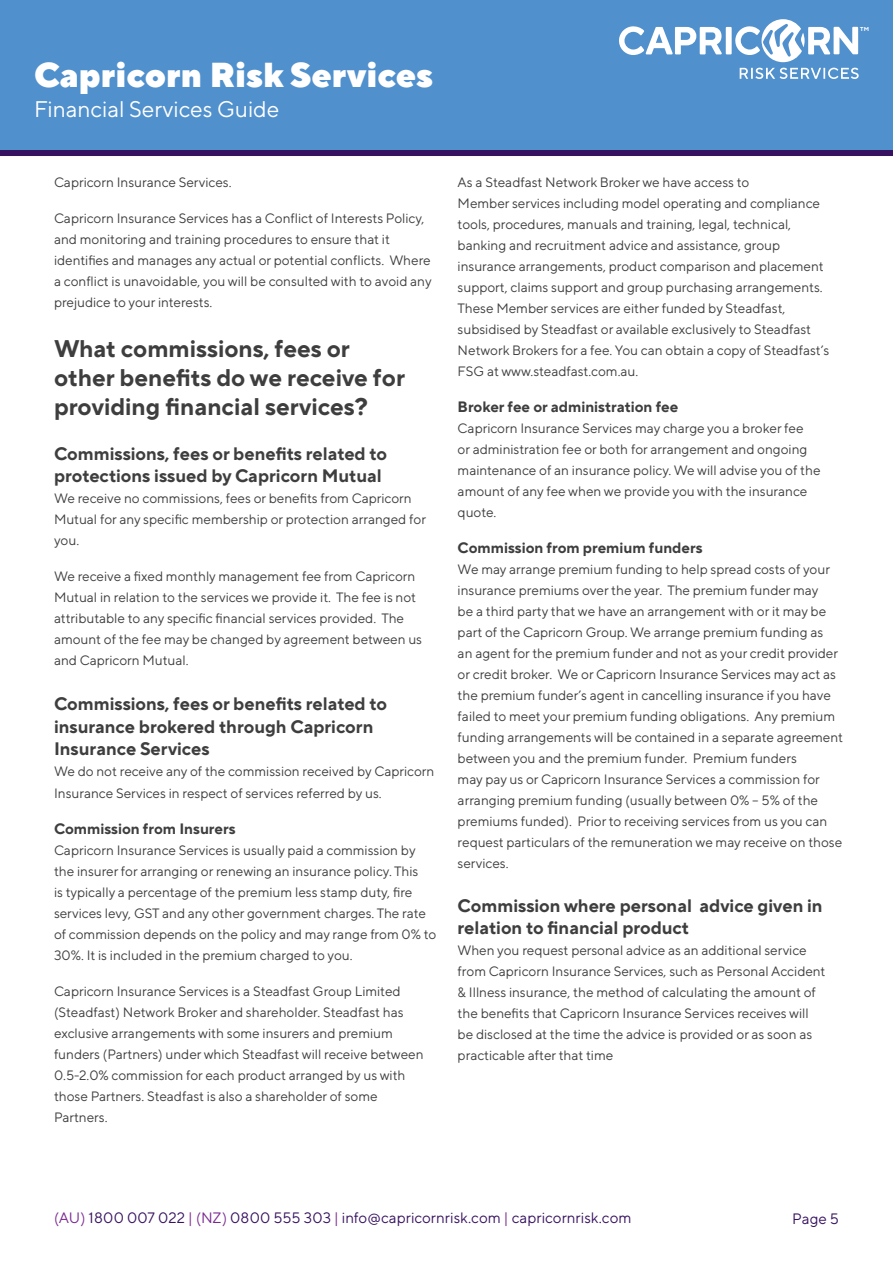
<style>
.page{position:relative;width:893px;height:1263px;background:#fff}
.page>*{position:absolute;margin:0;border:0;box-sizing:border-box;transform-origin:0 0}
.t1{font:900 34.5px "TT Norms Pro";color:#fff}
.t2{font:700 24px/28.8px "TT Norms Pro";color:#3e3e3f}
.t3{font:22.5px "TT Norms Pro";color:#fff}
.t4{font:700 18px/22.5px "TT Norms Pro";color:#3e3e3f}
.t5{font:700 15px "TT Norms Pro";color:#3e3e3f}
.t6{font:15px "TT Norms Pro";letter-spacing:.005em;color:#371260}
.t7{font:13.5px/21px "TT Norms Pro";color:#3e3e3f}
.t8{font:700 5.7px "TT Norms Pro";color:#fff}
.s1{color:#7b2991}
</style>
<div class="page">
<div style="left:0;top:0;width:893px;height:156px;background:#5090cc"></div>
<div style="left:726px;top:27px;width:6px;height:27px;background:#fff"></div>
<svg style="left:619px;top:26px;width:103px;height:29px"></svg>
<svg style="left:734px;top:19px;width:124px;height:43px"></svg>
<svg style="left:740px;top:68px;width:119px;height:11px"></svg>
<h1 class="t1" style="left:34px;top:52px;width:400px">Capricorn Risk Services</h1>
<h3 class="t3" style="left:34px;top:95px;width:247px">Financial Services Guide</h3>
<p class="t8" style="left:860px;top:25px;width:10px">TM</p>
<p class="t7" style="left:54px;top:171px;width:179px">Capricorn Insurance Services.</p>
<p class="t7" style="left:54px;top:207px;width:379px">Capricorn Insurance Services has a Conflict of Interests Policy, and monitoring and training procedures to ensure that it identifies and manages any actual or potential conflicts. Where a conflict is unavoidable, you will be consulted with to avoid any prejudice to your interests.</p>
<p class="t2" style="left:54px;top:333px;width:353px">What commissions, fees or other benefits do we receive for providing financial services?</p>
<p class="t4" style="left:54px;top:441px;width:335px">Commissions, fees or benefits related to protections issued by Capricorn Mutual</p>
<p class="t7" style="left:54px;top:487px;width:373px">We receive no commissions, fees or benefits from Capricorn<br>Mutual for any specific membership or protection arranged for you.</p>
<p class="t7" style="left:54px;top:565px;width:370px">We receive a fixed monthly management fee from Capricorn Mutual in relation to the services we provide it. The fee is not attributable to any specific financial services provided. The amount of the fee may be changed by agreement between us and Capricorn Mutual.</p>
<p class="t4" style="left:54px;top:692px;width:335px">Commissions, fees or benefits related to insurance brokered through Capricorn<br>Insurance Services</p>
<p class="t7" style="left:54px;top:760px;width:382px;line-height:21.6px">We do not receive any of the commission received by Capricorn<br>Insurance Services in respect of services referred by us.</p>
<p class="t5" style="left:54px;top:819px;width:183px">Commission from Insurers</p>
<p class="t7" style="left:54px;top:839px;width:363px">Capricorn Insurance Services is usually paid a commission by</p>
<p class="t7" style="left:54px;top:860px;width:366px">the insurer for arranging or renewing an insurance policy. This</p>
<p class="t7" style="left:54px;top:881px;width:360px">is typically a percentage of the premium less stamp duty, fire</p>
<p class="t7" style="left:54px;top:902px;width:384px">services levy, GST and any other government charges. The rate of commission depends on the policy and may range from 0% to<br>30%. It is included in the premium charged to you.</p>
<p class="t7" style="left:54px;top:980px;width:348px">Capricorn Insurance Services is a Steadfast Group Limited</p>
<p class="t7" style="left:54px;top:1001px;width:351px">(Steadfast) Network Broker and shareholder. Steadfast has</p>
<p class="t7" style="left:54px;top:1022px;width:340px">exclusive arrangements with some insurers and premium</p>
<p class="t7" style="left:54px;top:1043px;width:371px">funders (Partners) under which Steadfast will receive between</p>
<p class="t7" style="left:54px;top:1064px;width:353px">0.5-2.0% commission for each product arranged by us with</p>
<p class="t7" style="left:54px;top:1085px;width:325px">those Partners. Steadfast is also a shareholder of some</p>
<p class="t7" style="left:54px;top:1106px;width:55px">Partners.</p>
<p class="t7" style="left:458px;top:171px;width:293px">As a Steadfast Network Broker we have access to</p>
<p class="t7" style="left:458px;top:192px;width:364px">Member services including model operating and compliance</p>
<p class="t7" style="left:458px;top:213px;width:335px">tools, procedures, manuals and training, legal, technical,</p>
<p class="t7" style="left:458px;top:234px;width:324px">banking and recruitment advice and assistance, group</p>
<p class="t7" style="left:458px;top:255px;width:367px">insurance arrangements, product comparison and placement</p>
<p class="t7" style="left:458px;top:276px;width:366px">support, claims support and group purchasing arrangements.</p>
<p class="t7" style="left:458px;top:297px;width:329px">These Member services are either funded by Steadfast,</p>
<p class="t7" style="left:458px;top:318px;width:355px">subsidised by Steadfast or available exclusively to Steadfast</p>
<p class="t7" style="left:458px;top:339px;width:373px">Network Brokers for a fee. You can obtain a copy of Steadfast’s</p>
<p class="t7" style="left:458px;top:360px;width:182px">FSG at www.steadfast.com.au.</p>
<p class="t5" style="left:458px;top:397px;width:222px">Broker fee or administration fee</p>
<p class="t7" style="left:458px;top:417px;width:364px">Capricorn Insurance Services may charge you a broker fee<br>or administration fee or both for arrangement and ongoing maintenance of an insurance policy. We will advise you of the amount of any fee when we provide you with the insurance quote.</p>
<p class="t5" style="left:458px;top:538px;width:247px">Commission from premium funders</p>
<p class="t7" style="left:458px;top:558px;width:387px">We may arrange premium funding to help spread costs of your insurance premiums over the year. The premium funder may<br>be a third party that we have an arrangement with or it may be part of the Capricorn Group. We arrange premium funding as<br>an agent for the premium funder and not as your credit provider or credit broker. We or Capricorn Insurance Services may act as the premium funder’s agent in cancelling insurance if you have failed to meet your premium funding obligations. Any premium funding arrangements will be contained in a separate agreement between you and the premium funder. Premium funders<br>may pay us or Capricorn Insurance Services a commission for arranging premium funding (usually between 0% – 5% of the premiums funded). Prior to receiving services from us you can request particulars of the remuneration we may receive on those services.</p>
<p class="t4" style="left:458px;top:893px;width:366px">Commission where personal advice given in relation to financial product</p>
<p class="t7" style="left:458px;top:939px;width:369px">When you request personal advice as an additional service from Capricorn Insurance Services, such as Personal Accident &amp; Illness insurance, the method of calculating the amount of the benefits that Capricorn Insurance Services receives will be disclosed at the time the advice is provided or as soon as practicable after that time</p>
<p class="t6" style="left:54px;top:1208px;width:579px"><span class="s1">(AU)</span> 1800 007 022 <span class="s1">| (NZ)</span> 0800 555 303 <span class="s1">|</span> info@capricornrisk.com <span class="s1">|</span> capricornrisk.com</p>
<p class="t6" style="left:792px;top:1209px;width:48px">Page 5</p>
</div>
